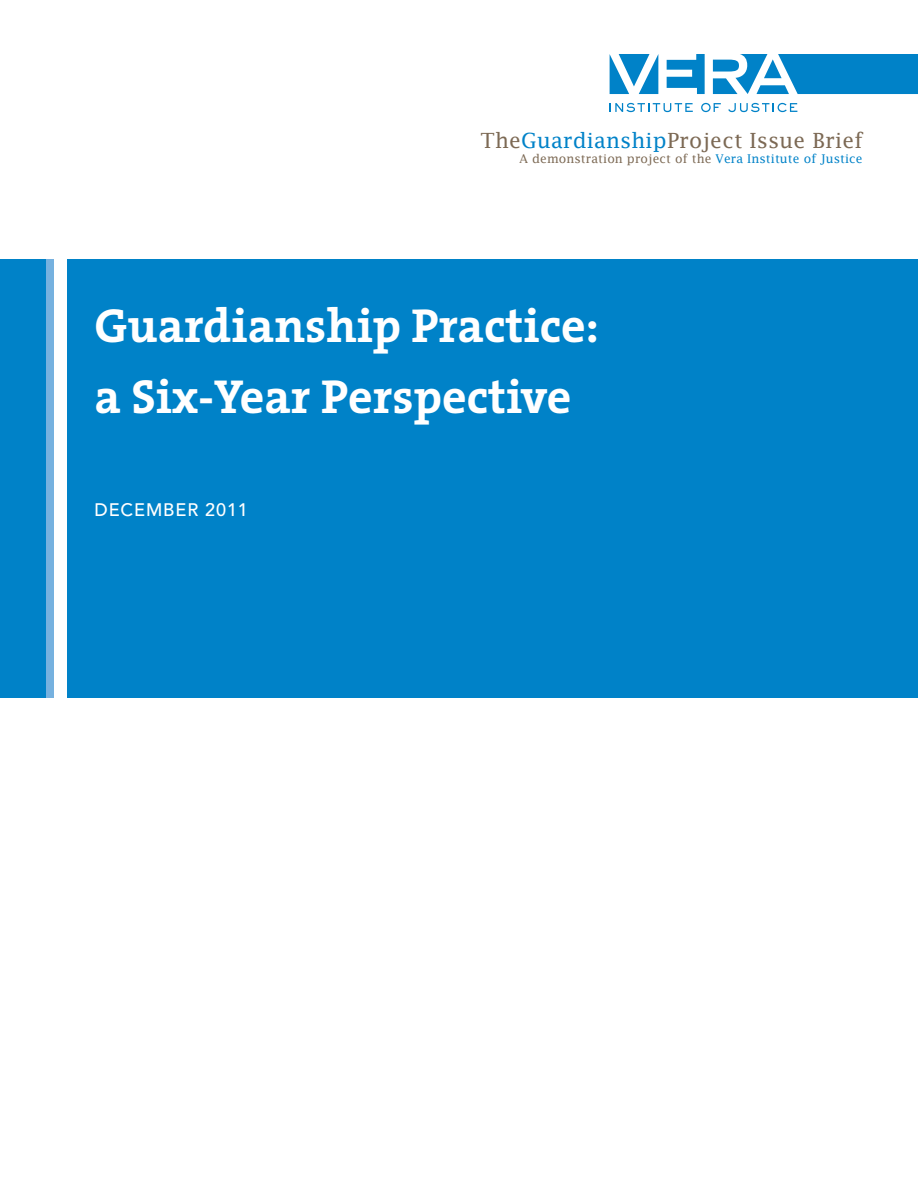
<style>
.page{position:relative;width:918px;height:1188px;background:#fff}
.page>*{position:absolute;margin:0;border:0;box-sizing:border-box;transform-origin:0 0}
.t1{font:700 48px "The Serif";color:#fff}
.Sidebar_-_bulleted_t{font:21px "Lucida Fax";letter-spacing:.01em;color:#7c6954}
.t2{font:500 18px "Avenir";letter-spacing:.05em;color:#fff}
.Sidebar_-_bulleted_t-2{font:12px "Lucida Fax";letter-spacing:.01em;color:#7c6954}
.s1{color:#0082c8}
</style>
<div class="page">
<div style="left:68px;top:259px;width:850px;height:439px;background:#0082c8"></div>
<div style="left:45px;top:259px;width:9px;height:439px;background:#76b1df"></div>
<div style="left:0;top:259px;width:45px;height:439px;background:#0082c8"></div>
<svg style="left:667px;top:54px;width:38px;height:40px"></svg>
<svg style="left:610px;top:54px;width:48px;height:40px"></svg>
<svg style="left:713px;top:54px;width:205px;height:40px"></svg>
<svg style="left:610px;top:103px;width:83px;height:9px"></svg>
<svg style="left:701px;top:103px;width:20px;height:9px"></svg>
<svg style="left:728px;top:103px;width:69px;height:9px"></svg>
<p class="Sidebar_-_bulleted_t" style="left:481px;top:129px;width:384px">The<span class="s1">Guardianship</span>Project Issue Brief</p>
<p class="Sidebar_-_bulleted_t-2" style="left:519px;top:152px;width:345px">A demonstration project of the <span class="s1">Vera Institute of Justice</span></p>
<p class="t1" style="left:94px;top:295px;width:506px">Guardianship Practice:</p>
<p class="t1" style="left:94px;top:366px;width:478px">a Six-Year Perspective</p>
<p class="t2" style="left:94px;top:500px;width:155px">DECEMBER 2011</p>
</div>
